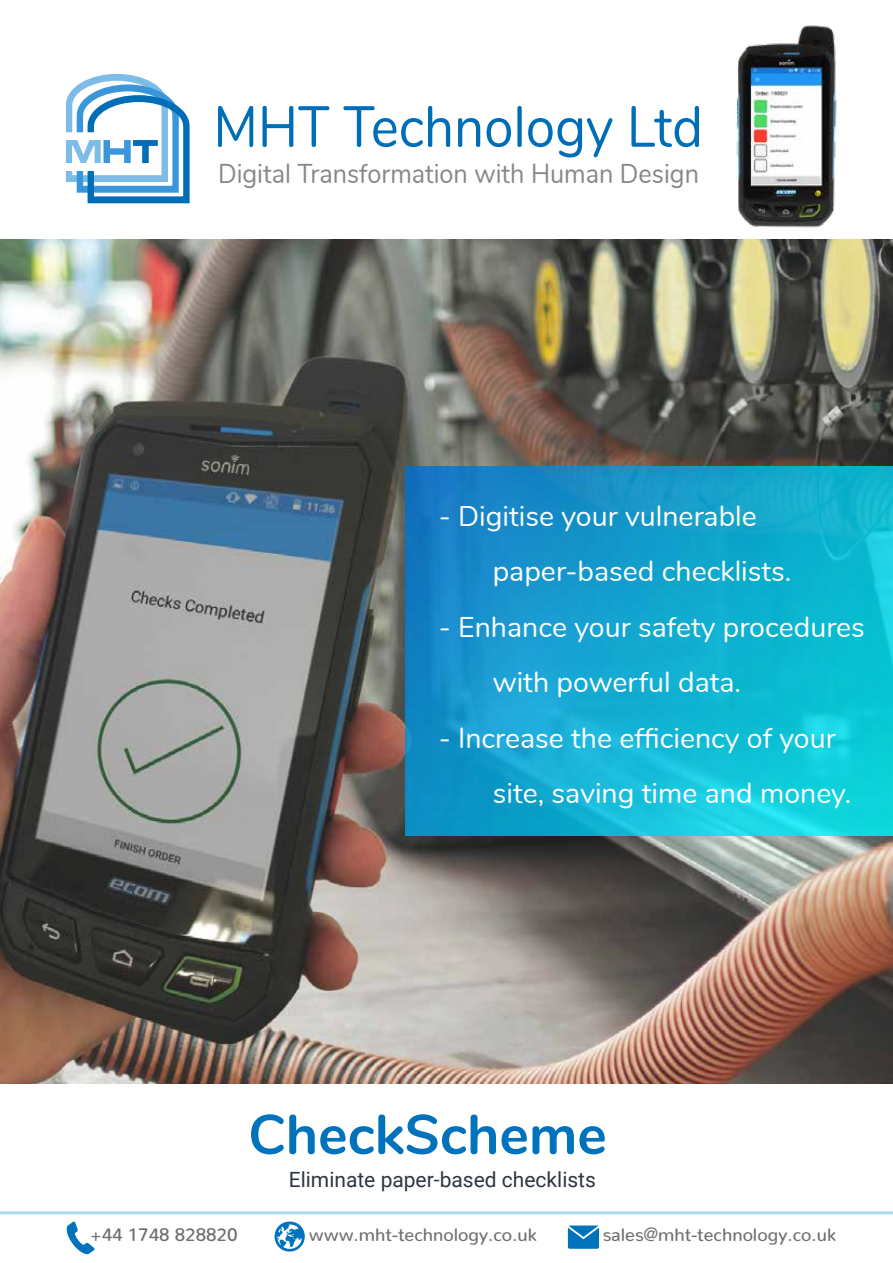
<style>
.page{position:relative;width:893px;height:1263px;background:#fff}
.page>*{position:absolute;margin:0;border:0;box-sizing:border-box;transform-origin:0 0}
.t1{font:700 55.5px "Nunito";color:#0073bc}
.t2{font:28.5px/55.5px "Nunito";color:#fff}
.t3{font:27.15px "Nunito";color:#878787;scale:.93 1}
.t4{font:21px "Roboto";color:#2d3641}
.t5{font:500 18px "Nunito";color:#706f6f}
</style>
<div class="page">
<hr style="left:0;top:1211px;width:893px;height:3px;background:#addaf6">
<svg style="left:274px;top:1221px;width:31px;height:31px"></svg>
<svg style="left:568px;top:1225px;width:31px;height:24px"></svg>
<svg style="left:67px;top:1221px;width:28px;height:33px"></svg>
<img style="left:0;top:239px;width:893px;height:845px">
<img style="left:406px;top:466px;width:487px;height:370px">
<img style="left:736px;top:25px;width:101px;height:203px">
<svg style="left:65px;top:73px;width:125px;height:131px"></svg>
<svg style="left:218px;top:106px;width:35px;height:41px"></svg>
<svg style="left:262px;top:106px;width:67px;height:41px"></svg>
<svg style="left:343px;top:106px;width:107px;height:41px"></svg>
<svg style="left:458px;top:118px;width:22px;height:29px"></svg>
<svg style="left:487px;top:118px;width:24px;height:29px"></svg>
<svg style="left:517px;top:106px;width:5px;height:41px"></svg>
<svg style="left:528px;top:118px;width:84px;height:39px"></svg>
<svg style="left:631px;top:106px;width:68px;height:41px"></svg>
<p class="t3" style="left:218px;top:154px;width:519px">Digital Transformation with Human Design</p>
<p class="t2" style="left:493px;top:487px;width:300px;text-indent:-54px">- Digitise your vulnerable paper-based checklists.</p>
<p class="t2" style="left:493px;top:598px;width:374px;text-indent:-54px">- Enhance your safety procedures with powerful data.</p>
<p class="t2" style="left:493px;top:709px;width:360px;text-indent:-54px">- Increase the efficiency of your site, saving time and money.</p>
<h1 class="t1" style="left:248px;top:1094px;width:360px">CheckScheme</h1>
<p class="t4" style="left:289px;top:1164px;width:309px">Eliminate paper-based checklists</p>
<p class="t5" style="left:90px;top:1219px;width:149px">+44 1748 828820</p>
<p class="t5" style="left:309px;top:1219px;width:229px">www.mht-technology.co.uk</p>
<p class="t5" style="left:603px;top:1219px;width:235px">sales@mht-technology.co.uk</p>
</div>
